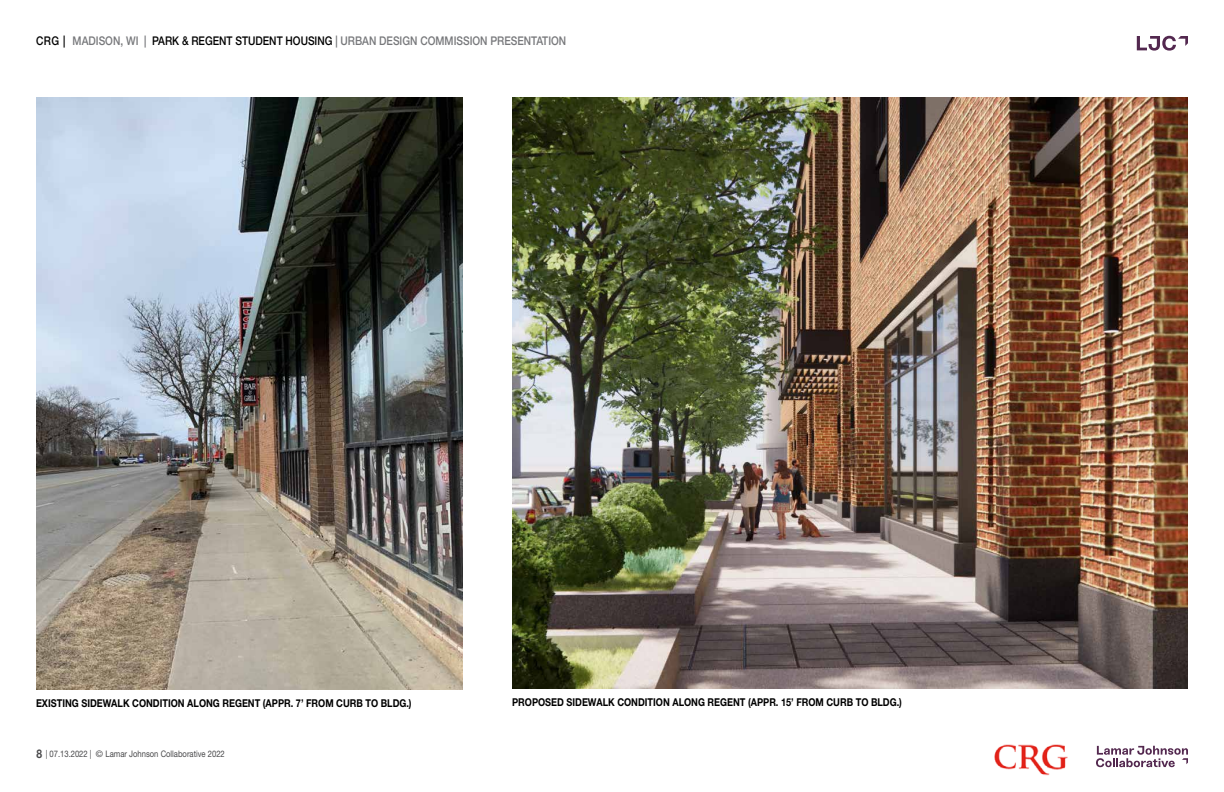
<style>
.page{position:relative;width:1224px;height:792px;background:#fff}
.page>*{position:absolute;margin:0;border:0;box-sizing:border-box;transform-origin:0 0}
.t1{font:500 12px "Helvetica Neue LT Pro";color:#77787b;scale:.85 1}
.t2{font:700 12px "Helvetica Neue LT Pro";color:#48484a;scale:.85 1}
.t3{font:700 10.8px "Helvetica Neue LT Pro";color:#000;scale:.85 1}
.t4{font:9px "Helvetica Neue LT Pro";color:#48484a;scale:.85 1}
.s1{color:#000}
</style>
<div class="page">
<svg style="left:1137px;top:36px;width:51px;height:15px"></svg>
<svg style="left:1096px;top:746px;width:92px;height:21px"></svg>
<img style="left:994px;top:744px;width:74px;height:32px">
<img style="left:36px;top:98px;width:427px;height:591px">
<img style="left:512px;top:97px;width:676px;height:591px">
<p class="t1" style="left:36px;top:33px;width:625px"><span class="s1">CRG |</span> MADISON, WI | <span class="s1">PARK &amp; REGENT STUDENT HOUSING</span> | URBAN DESIGN COMMISSION PRESENTATION</p>
<p class="t3" style="left:36px;top:696px;width:444px">EXISTING SIDEWALK CONDITION ALONG REGENT (APPR. 7’ FROM CURB TO BLDG.)</p>
<p class="t3" style="left:512px;top:695px;width:460px">PROPOSED SIDEWALK CONDITION ALONG REGENT (APPR. 15’ FROM CURB TO BLDG.)</p>
<p class="t2" style="left:37px;top:746px;width:8px">8</p>
<p class="t4" style="left:46px;top:748px;width:212px">| 07.13.2022 | © Lamar Johnson Collaborative 2022</p>
</div>
